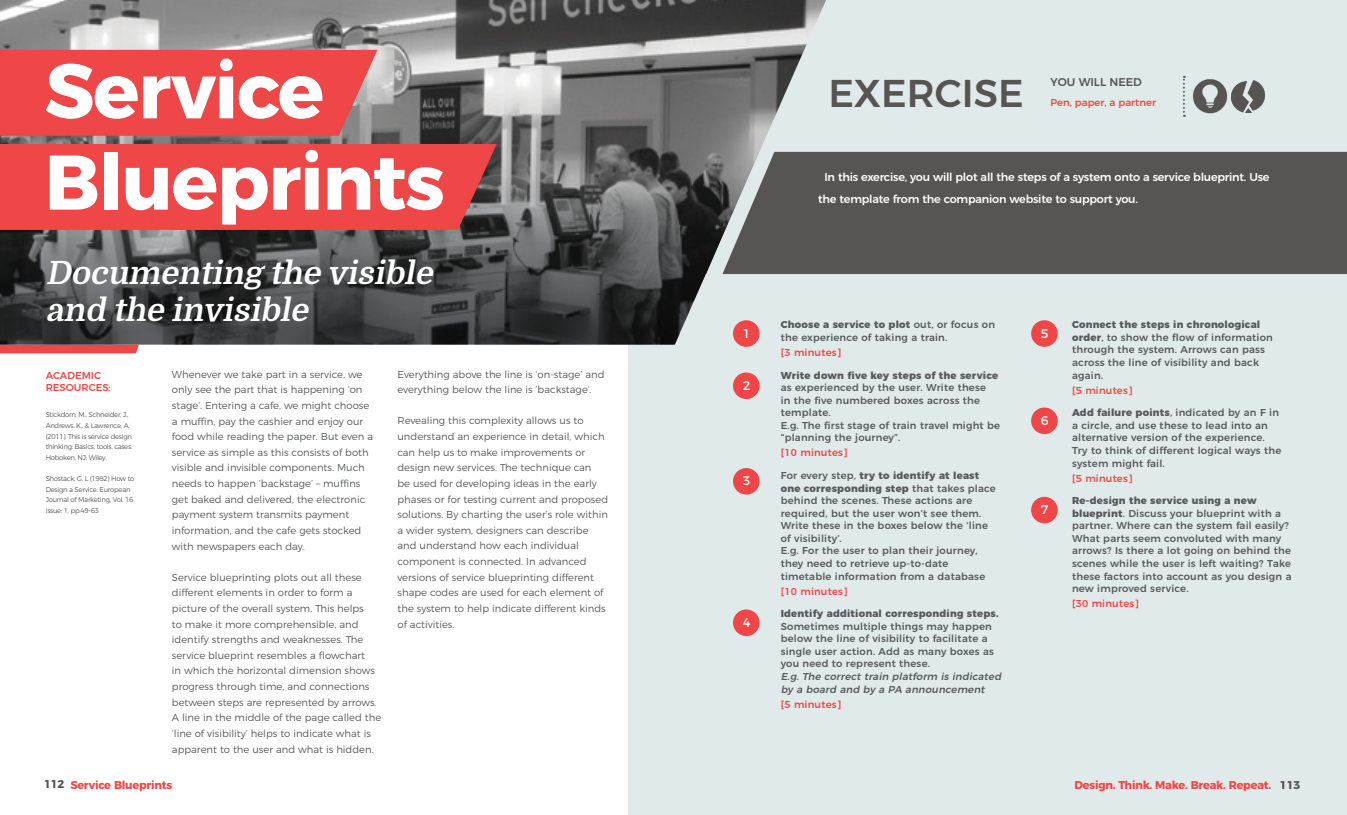
<style>
.page{position:relative;width:1347px;height:815px;background:#fff}
.page>*{position:absolute;margin:0;border:0;box-sizing:border-box;transform-origin:0 0}
.t1{font:700 77.25px/91.2px "Montserrat";letter-spacing:-.02em;color:#fff}
.t2{font:500 38.75px "Montserrat";color:#575454}
.t3{font:italic 700 32.12px/36.9px "Domine";color:#fff}
.t4{font:12.5px "Montserrat";color:#fff}
.t5{font:500 11.25px/21.9px "Montserrat";letter-spacing:-.02em;color:#fff}
.t6{font:700 11.25px "Montserrat";letter-spacing:-.02em;color:#ef4647}
.t7{font:500 11.25px "Montserrat";color:#575454}
.t8{font:300 10px/15.6px "Montserrat";color:#58595b}
.t9{font:500 10px/12.5px "Montserrat";letter-spacing:.02em;color:#58595b}
.t10{font:500 10px "Montserrat";letter-spacing:.02em;color:#ef4647}
.t11{font:800 10px "Montserrat";letter-spacing:.02em;color:#58595b}
.t12{font:italic 500 10px/12.5px "Montserrat";color:#58595b}
.t13{font:500 10px/11.5px "Montserrat";color:#ef4647}
.t14{font:300 6.88px/10.6px "Montserrat";letter-spacing:-.04em;color:#58595b}
.s1{font-weight:800}
.s2{color:#575454}
</style>
<div class="page">
<div style="left:628px;top:0;width:718px;height:815px;background:#e0eaea"></div>
<div style="left:1023px;top:152px;width:323px;height:122px;background:#575454"></div>
<svg style="left:1183px;top:76px;width:1px;height:41px"></svg>
<div style="left:0;top:345px;width:137px;height:8px;background:#ef4647"></div>
<svg style="left:733px;top:151px;width:290px;height:240px"></svg>
<img style="left:0;top:0;width:826px;height:345px">
<svg style="left:0;top:176px;width:749px;height:169px;background:#4e4f50"></svg>
<div style="left:0;top:144px;width:496px;height:86px;background:#ef4647"></div>
<div style="left:0;top:50px;width:377px;height:86px;background:#ef4647"></div>
<img style="left:1192px;top:79px;width:36px;height:35px">
<img style="left:1231px;top:80px;width:33px;height:33px">
<div style="left:733px;top:320px;width:26px;height:27px;background:#ef4647;border-radius:50%"></div>
<div style="left:1031px;top:320px;width:26px;height:27px;background:#ef4647;border-radius:50%"></div>
<div style="left:1031px;top:407px;width:26px;height:27px;background:#ef4647;border-radius:50%"></div>
<div style="left:1031px;top:497px;width:26px;height:26px;background:#ef4647;border-radius:50%"></div>
<div style="left:733px;top:468px;width:26px;height:27px;background:#ef4647;border-radius:50%"></div>
<div style="left:733px;top:609px;width:26px;height:27px;background:#ef4647;border-radius:50%"></div>
<div style="left:733px;top:372px;width:26px;height:27px;background:#ef4647;border-radius:50%"></div>
<h1 class="t1" style="left:44px;top:39px;width:402px">Service<br>Blueprints</h1>
<h3 class="t3" style="left:46px;top:255px;width:395px">Documenting the visible and the invisible</h3>
<p class="t13" style="left:46px;top:369px;width:67px">ACADEMIC<br>RESOURCES:</p>
<p class="t14" style="left:46px;top:409px;width:88px">Stickdorn, M., Schneider, J.,<br>Andrews, K., &amp; Lawrence, A. (2011). This is service design thinking: Basics, tools, cases.<br>Hoboken, NJ: Wiley.</p>
<p class="t14" style="left:46px;top:473px;width:90px">Shostack, G. L (1982) How to<br>Design a Service. European<br>Journal of Marketing, Vol. 16<br>Issue: 1, pp.49-63</p>
<p class="t8" style="left:172px;top:365px;width:203px">Whenever we take part in a service, we only see the part that is happening ‘on stage’. Entering a cafe, we might choose a muffin, pay the cashier and enjoy our food while reading the paper. But even a service as simple as this consists of both visible and invisible components. Much needs to happen ‘backstage’ – muffins get baked and delivered, the electronic payment system transmits payment information, and the cafe gets stocked with newspapers each day.</p>
<p class="t8" style="left:172px;top:569px;width:211px">Service blueprinting plots out all these different elements in order to form a picture of the overall system. This helps<br>to make it more comprehensible, and identify strengths and weaknesses. The service blueprint resembles a flowchart<br>in which the horizontal dimension shows progress through time, and connections between steps are represented by arrows.<br>A line in the middle of the page called the ‘line of visibility’ helps to indicate what is apparent to the user and what is hidden.</p>
<p class="t8" style="left:397px;top:365px;width:208px">Everything above the line is ‘on-stage’ and everything below the line is ‘backstage’.</p>
<p class="t8" style="left:397px;top:412px;width:212px">Revealing this complexity allows us to understand an experience in detail, which can help us to make improvements or design new services. The technique can<br>be used for developing ideas in the early phases or for testing current and proposed solutions. By charting the user’s role within a wider system, designers can describe and understand how each individual component is connected. In advanced versions of service blueprinting different shape codes are used for each element of the system to help indicate different kinds of activities.</p>
<h2 class="t2" style="left:828px;top:62px;width:197px">EXERCISE</h2>
<p class="t7" style="left:1050px;top:73px;width:93px">YOU WILL NEED</p>
<p class="t13" style="left:1050px;top:96px;width:107px">Pen, paper, a partner</p>
<p class="t5" style="left:818px;top:165px;width:453px;text-indent:6px">In this exercise, you will plot all the steps of a system onto a service blueprint. Use the template from the companion website to support you.</p>
<p class="t9" style="left:780px;top:318px;width:216px"><span class="s1">Choose a service to plot</span> out, or focus on the experience of taking a train.</p>
<p class="t10" style="left:780px;top:344px;width:62px">[3 minutes]</p>
<p class="t11" style="left:780px;top:367px;width:219px">Write down five key steps of the service</p>
<p class="t9" style="left:780px;top:381px;width:221px">as experienced by the user. Write these<br>in the five numbered boxes across the template.<br>E.g. The first stage of train travel might be “planning the journey”.</p>
<p class="t10" style="left:780px;top:445px;width:69px">[10 minutes]</p>
<p class="t9" style="left:780px;top:468px;width:217px">For every step, <span class="s1">try to identify at least one corresponding step</span> that takes place behind the scenes. These actions are required, but the user won’t see them.<br>Write these in the boxes below the ‘line of visibility’.<br>E.g. For the user to plan their journey, they need to retrieve up-to-date timetable information from a database</p>
<p class="t10" style="left:780px;top:583px;width:69px">[10 minutes]</p>
<p class="t11" style="left:780px;top:605px;width:219px">Identify additional corresponding steps.</p>
<p class="t9" style="left:780px;top:619px;width:215px">Sometimes multiple things may happen below the line of visibility to facilitate a single user action. Add as many boxes as you need to represent these.</p>
<p class="t12" style="left:780px;top:669px;width:224px">E.g. The correct train platform is indicated by a board and by a PA announcement</p>
<p class="t10" style="left:780px;top:696px;width:62px">[5 minutes]</p>
<p class="t4" style="left:742px;top:323px;width:9px">1</p>
<p class="t4" style="left:1040px;top:323px;width:9px">5</p>
<p class="t4" style="left:742px;top:375px;width:9px">2</p>
<p class="t4" style="left:1040px;top:410px;width:9px">6</p>
<p class="t4" style="left:742px;top:471px;width:9px">3</p>
<p class="t4" style="left:1040px;top:500px;width:9px">7</p>
<p class="t4" style="left:742px;top:612px;width:9px">4</p>
<p class="t9" style="left:1072px;top:318px;width:202px"><span class="s1">Connect the steps in chronological order</span>, to show the flow of information through the system. Arrows can pass across the line of visibility and back again.</p>
<p class="t10" style="left:1072px;top:382px;width:62px">[5 minutes]</p>
<p class="t9" style="left:1072px;top:406px;width:211px"><span class="s1">Add failure points</span>, indicated by an F in a circle, and use these to lead into an alternative version of the experience.<br>Try to think of different logical ways the system might fail.</p>
<p class="t10" style="left:1072px;top:470px;width:62px">[5 minutes]</p>
<p class="t9" style="left:1072px;top:494px;width:221px"><span class="s1">Re-design the service using a new blueprint</span>. Discuss your blueprint with a partner. Where can the system fail easily?<br>What parts seem convoluted with many arrows? Is there a lot going on behind the scenes while the user is left waiting? Take these factors into account as you design a new improved service.</p>
<p class="t10" style="left:1072px;top:596px;width:69px">[30 minutes]</p>
<p class="t6" style="left:44px;top:775px;width:130px"><span class="s2">112</span> Service Blueprints</p>
<p class="t6" style="left:1074px;top:775px;width:227px">Design. Think. Make. Break. Repeat. <span class="s2">113</span></p>
</div>
